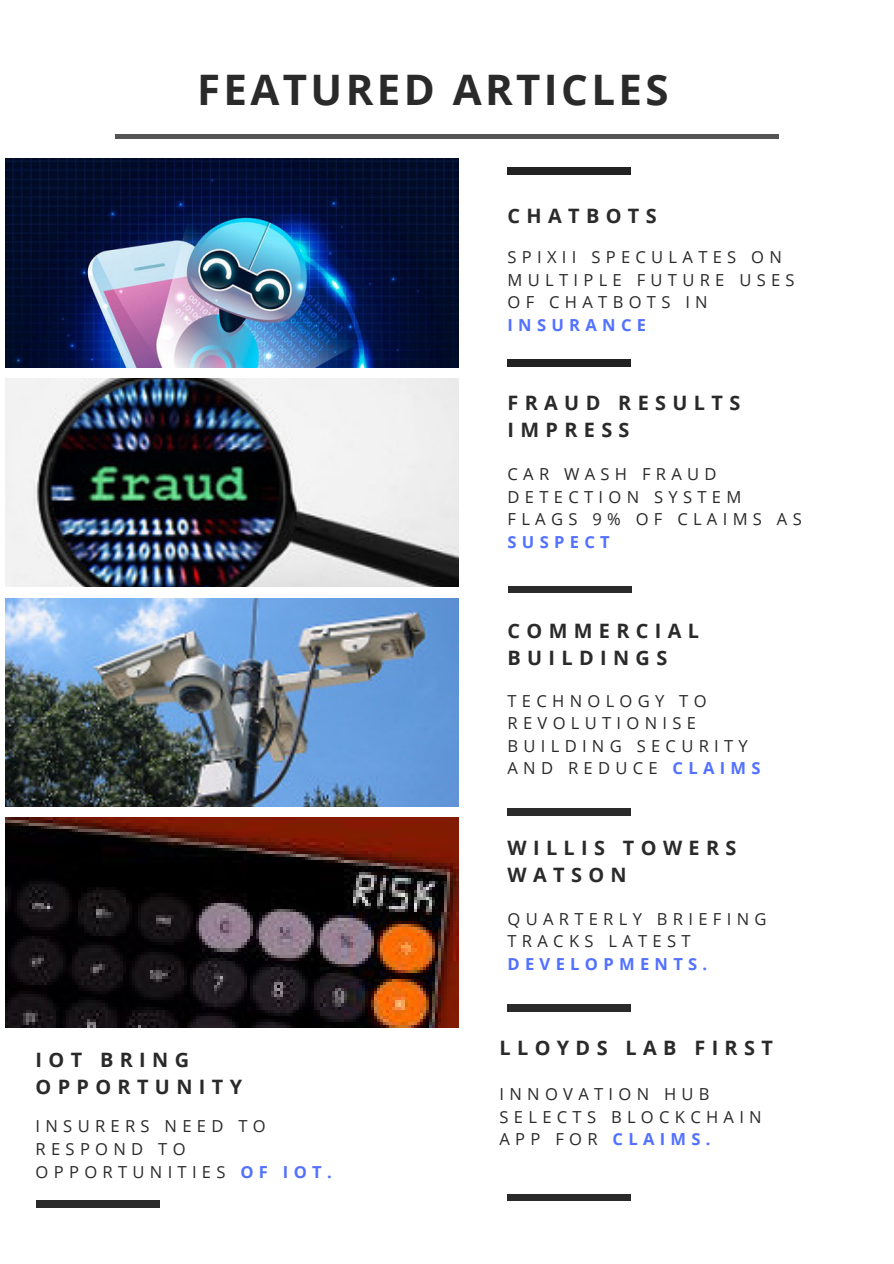
<style>
.page{position:relative;width:894px;height:1264px;background:#fff}
.page>*{position:absolute;margin:0;border:0;box-sizing:border-box;transform-origin:0 0}
.t1{font:700 42px "Open Sans";letter-spacing:.08em;color:#2a2a2a}
.t2{font:700 19.8px/27px "Open Sans";letter-spacing:.32em;color:#2a2a2a}
.t3{font:16.5px/22.5px "Open Sans";letter-spacing:.32em;color:#2a2a2a}
.t4{font:700 16.5px "Open Sans";letter-spacing:.32em;color:#5271ff}
.s1{font-weight:700;color:#5271ff}
</style>
<div class="page">
<div style="left:507px;top:167px;width:124px;height:7px;background:#222"></div>
<div style="left:507px;top:359px;width:124px;height:7px;background:#222"></div>
<div style="left:507px;top:808px;width:124px;height:7px;background:#2a2a2a"></div>
<div style="left:507px;top:586px;width:124px;height:7px;background:#2a2a2a"></div>
<div style="left:36px;top:1200px;width:123px;height:7px;background:#2a2a2a"></div>
<div style="left:507px;top:1194px;width:124px;height:6px;background:#2a2a2a"></div>
<div style="left:507px;top:1004px;width:124px;height:7px;background:#2a2a2a"></div>
<div style="left:115px;top:134px;width:664px;height:5px;background:#545454"></div>
<img style="left:6px;top:159px;width:452px;height:208px">
<img style="left:6px;top:378px;width:452px;height:209px">
<img style="left:6px;top:598px;width:452px;height:208px">
<img style="left:6px;top:817px;width:452px;height:210px">
<h1 class="t1" style="left:197px;top:60px;width:473px">FEATURED ARTICLES</h1>
<p class="t2" style="left:507px;top:201px;width:151px">CHATBOTS</p>
<p class="t3" style="left:507px;top:245px;width:288px">SPIXII SPECULATES ON<br>MULTIPLE FUTURE USES<br>OF CHATBOTS IN</p>
<p class="t4" style="left:507px;top:313px;width:140px">INSURANCE</p>
<p class="t2" style="left:507px;top:389px;width:234px">FRAUD RESULTS<br>IMPRESS</p>
<p class="t3" style="left:507px;top:462px;width:295px">CAR WASH FRAUD<br>DETECTION SYSTEM<br>FLAGS 9% OF CLAIMS AS</p>
<p class="t4" style="left:507px;top:530px;width:104px">SUSPECT</p>
<p class="t2" style="left:507px;top:616px;width:193px">COMMERCIAL<br>BUILDINGS</p>
<p class="t3" style="left:507px;top:689px;width:254px">TECHNOLOGY TO<br>REVOLUTIONISE<br>BUILDING SECURITY<br>AND REDUCE <span class="s1">CLAIMS</span></p>
<p class="t2" style="left:507px;top:834px;width:230px">WILLIS TOWERS<br>WATSON</p>
<p class="t2" style="left:36px;top:1045px;width:208px">IOT BRING<br>OPPORTUNITY</p>
<p class="t3" style="left:36px;top:1114px;width:297px">INSURERS NEED TO<br>RESPOND TO<br>OPPORTUNITIES <span class="s1">OF IOT.</span></p>
<p class="t3" style="left:507px;top:907px;width:260px">QUARTERLY BRIEFING<br>TRACKS LATEST</p>
<p class="t4" style="left:507px;top:952px;width:201px">DEVELOPMENTS.</p>
<p class="t2" style="left:499px;top:1033px;width:275px">LLOYDS LAB FIRST</p>
<p class="t3" style="left:499px;top:1082px;width:264px">INNOVATION HUB<br>SELECTS BLOCKCHAIN<br>APP FOR <span class="s1">CLAIMS.</span></p>
</div>
